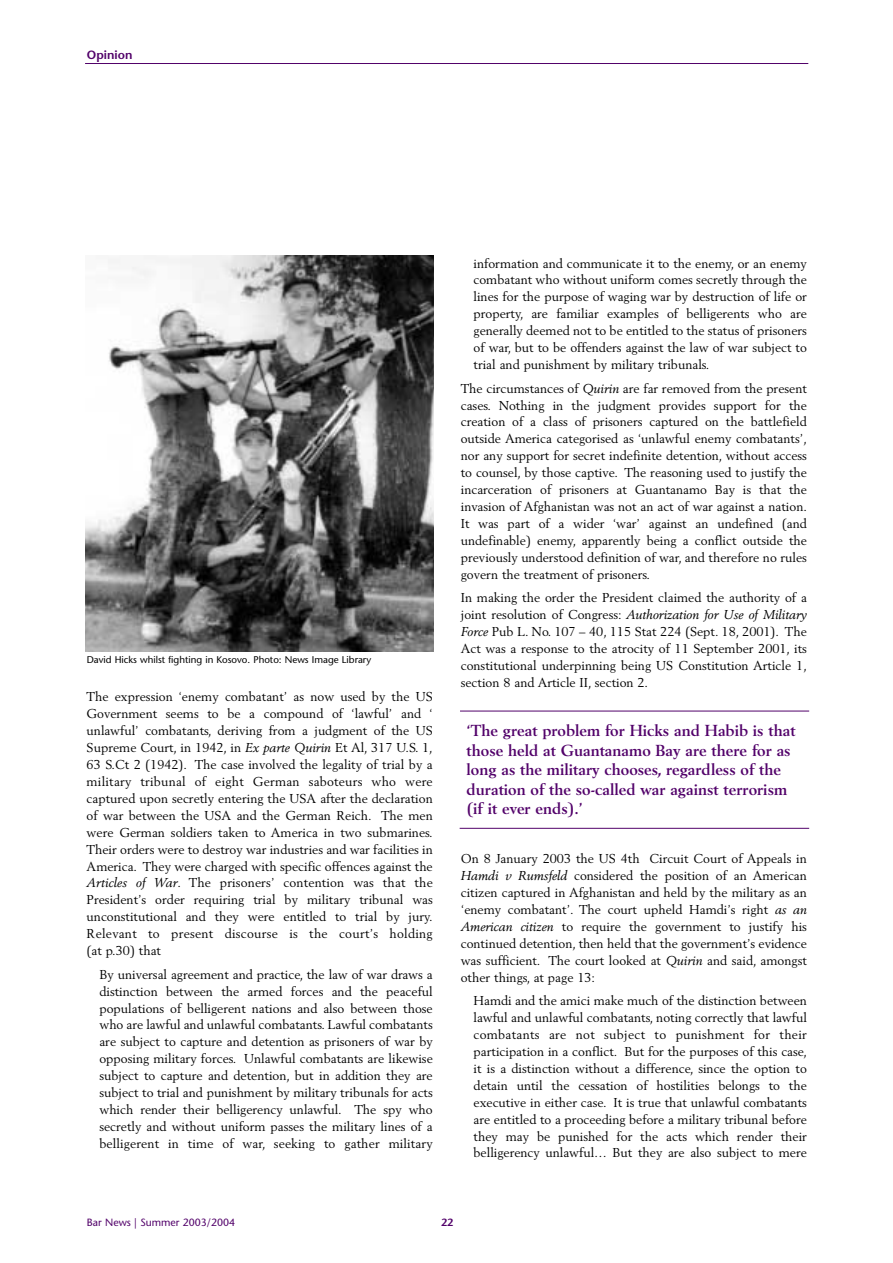
<style>
.page{position:relative;width:893px;height:1263px;background:#fff}
.page>*{position:absolute;margin:0;border:0;box-sizing:border-box;transform-origin:0 0}
.t1{font:700 15.75px/19.5px "Berling";color:#52026a}
.t2{font:12.75px/17px "Berling";color:#000;text-align:justify}
.t3{font:600 12px "Stone Sans";color:#52026a}
.t4{font:10.5px "Stone Sans";color:#52026a}
.t5{font:600 10.5px "Stone Sans";color:#52026a}
.t6{font:9.75px "Stone Sans";color:#000}
.s1{font-style:italic}
</style>
<div class="page">
<hr style="left:85px;top:63px;width:723px;height:1px;background:#52026a">
<hr style="left:460px;top:711px;width:349px;height:1px;background:#52026a">
<hr style="left:459px;top:828px;width:350px;height:1px;background:#52026a">
<img style="left:85px;top:256px;width:349px;height:395px">
<p class="t3" style="left:87px;top:50px;width:47px">Opinion</p>
<p class="t6" style="left:87px;top:656px;width:286px">David Hicks whilst fighting in Kosovo. Photo: News Image Library</p>
<p class="t2" style="left:87px;top:689px;width:347px">The expression ‘enemy combatant’ as now used by the US Government seems to be a compound of ‘lawful’ and ‘ unlawful’ combatants, deriving from a judgment of the US Supreme Court, in 1942, in <span class="s1">Ex parte Quirin</span> Et Al, 317 U.S. 1, 63 S.Ct 2 (1942). The case involved the legality of trial by a military tribunal of eight German saboteurs who were captured upon secretly entering the USA after the declaration of war between the USA and the German Reich. The men were German soldiers taken to America in two submarines.<br>Their orders were to destroy war industries and war facilities in America. They were charged with specific offences against the <span class="s1">Articles of War</span>. The prisoners’ contention was that the President’s order requiring trial by military tribunal was unconstitutional and they were entitled to trial by jury.<br>Relevant to present discourse is the court’s holding (at p.30) that</p>
<p class="t2" style="left:99px;top:966px;width:335px">By universal agreement and practice, the law of war draws a distinction between the armed forces and the peaceful populations of belligerent nations and also between those who are lawful and unlawful combatants. Lawful combatants are subject to capture and detention as prisoners of war by opposing military forces. Unlawful combatants are likewise subject to capture and detention, but in addition they are subject to trial and punishment by military tribunals for acts which render their belligerency unlawful. The spy who secretly and without uniform passes the military lines of a belligerent in time of war, seeking to gather military</p>
<p class="t2" style="left:473px;top:255px;width:335px">information and communicate it to the enemy, or an enemy combatant who without uniform comes secretly through the lines for the purpose of waging war by destruction of life or property, are familiar examples of belligerents who are generally deemed not to be entitled to the status of prisoners of war, but to be offenders against the law of war subject to trial and punishment by military tribunals.</p>
<p class="t2" style="left:461px;top:380px;width:347px">The circumstances of <span class="s1">Quirin</span> are far removed from the present cases. Nothing in the judgment provides support for the creation of a class of prisoners captured on the battlefield outside America categorised as ‘unlawful enemy combatants’, nor any support for secret indefinite detention, without access to counsel, by those captive. The reasoning used to justify the incarceration of prisoners at Guantanamo Bay is that the invasion of Afghanistan was not an act of war against a nation.<br>It was part of a wider ‘war’ against an undefined (and undefinable) enemy, apparently being a conflict outside the previously understood definition of war, and therefore no rules govern the treatment of prisoners.</p>
<p class="t2" style="left:461px;top:590px;width:347px">In making the order the President claimed the authority of a joint resolution of Congress: <span class="s1">Authorization for Use of Military Force</span> Pub L. No. 107 – 40, 115 Stat 224 (Sept. 18, 2001). The Act was a response to the atrocity of 11 September 2001, its constitutional underpinning being US Constitution Article 1, section 8 and Article II, section 2.</p>
<p class="t1" style="left:466px;top:722px;width:330px">‘The great problem for Hicks and Habib is that those held at Guantanamo Bay are there for as long as the military chooses, regardless of the duration of the so-called war against terrorism (if it ever ends).’</p>
<p class="t2" style="left:461px;top:851px;width:347px">On 8 January 2003 the US 4th Circuit Court of Appeals in <span class="s1">Hamdi v Rumsfeld</span> considered the position of an American citizen captured in Afghanistan and held by the military as an ‘enemy combatant’. The court upheld Hamdi’s right <span class="s1">as an American citizen</span> to require the government to justify his continued detention, then held that the government’s evidence was sufficient. The court looked at <span class="s1">Quirin</span> and said, amongst other things, at page 13:</p>
<p class="t2" style="left:473px;top:993px;width:335px">Hamdi and the amici make much of the distinction between lawful and unlawful combatants, noting correctly that lawful combatants are not subject to punishment for their participation in a conflict. But for the purposes of this case, it is a distinction without a difference, since the option to detain until the cessation of hostilities belongs to the executive in either case. It is true that unlawful combatants are entitled to a proceeding before a military tribunal before they may be punished for the acts which render their belligerency unlawful… But they are also subject to mere</p>
<p class="t4" style="left:87px;top:1218px;width:150px">Bar News | Summer 2003/2004</p>
<p class="t5" style="left:441px;top:1218px;width:14px">22</p>
</div>
